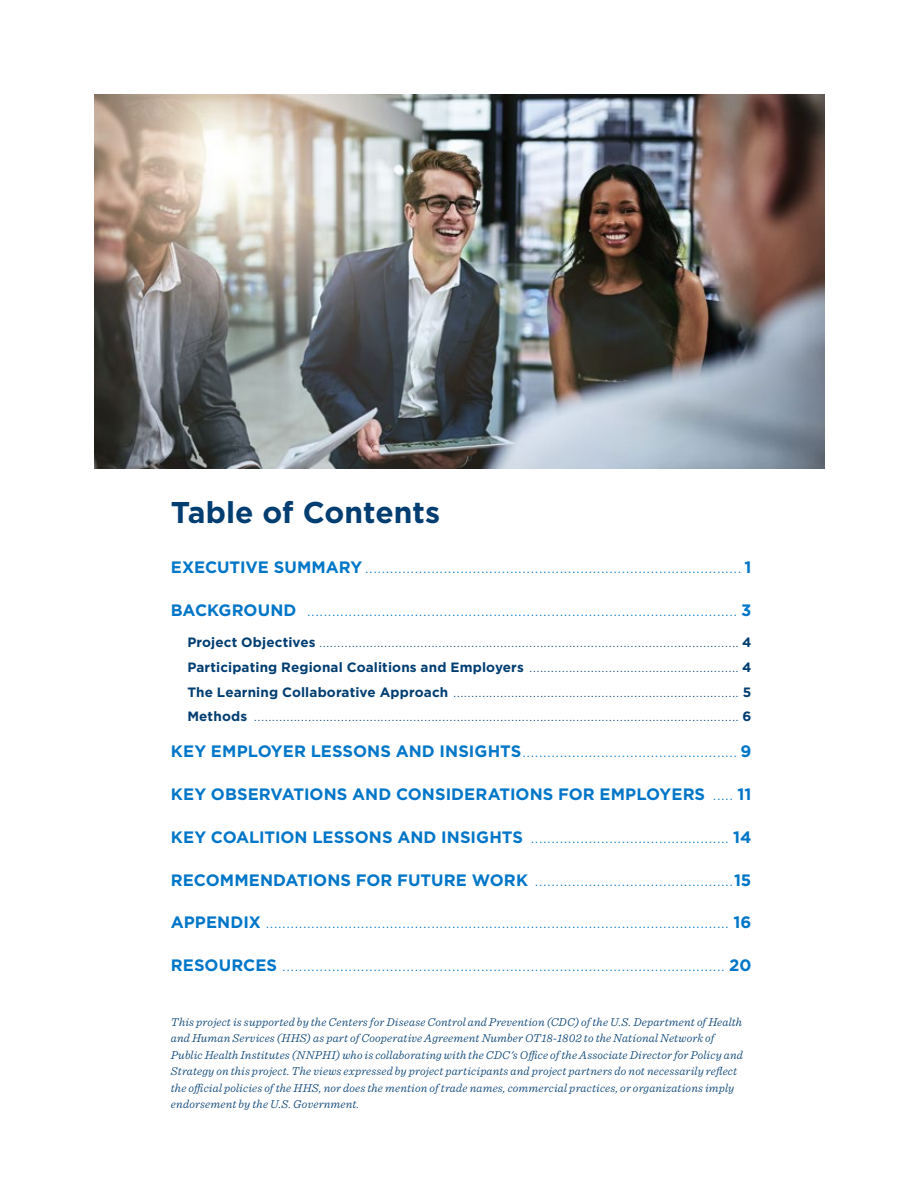
<style>
.page{position:relative;width:918px;height:1188px;background:#fff}
.page>*{position:absolute;margin:0;border:0;box-sizing:border-box;transform-origin:0 0}
.t1{font:700 30px "Gotham";color:#003d71}
.t2{font:700 16.5px "Gotham";letter-spacing:.005em;color:#0076c8}
.t3{font:12px "Gotham";color:#0076c8}
.t4{font:italic 300 12px/16.5px "Sentinel";letter-spacing:.015em;color:#003d71}
.t5{font:10.5px "Gotham";color:#003d71}
.s1{font-weight:700;font-size:16.5px}
.s2{font-weight:700;font-size:13.5px}
.s3{font-weight:400;font-size:12px}
</style>
<div class="page">
<img style="left:94px;top:94px;width:730px;height:375px">
<h1 class="t1" style="left:171px;top:496px;width:271px">Table of Contents</h1>
<p class="t3" style="left:171px;top:562px;width:582px"><span class="s1">EXECUTIVE SUMMARY</span>............................................................................................ <span class="s1">1</span></p>
<p class="t3" style="left:171px;top:605px;width:582px"><span class="s1">BACKGROUND</span> ......................................................................................................... <span class="s1">3</span></p>
<p class="t5" style="left:187px;top:638px;width:566px"><span class="s2">Project Objectives</span> .................................................................................................................... <span class="s2">4</span></p>
<p class="t5" style="left:187px;top:662px;width:566px"><span class="s2">Participating Regional Coalitions and Employers</span> ........................................................... <span class="s2">4</span></p>
<p class="t5" style="left:187px;top:687px;width:566px"><span class="s2">The Learning Collaborative Approach</span> ................................................................................ <span class="s2">5</span></p>
<p class="t5" style="left:187px;top:712px;width:566px"><span class="s2">Methods</span> ....................................................................................................................................... <span class="s2">6</span></p>
<p class="t3" style="left:171px;top:747px;width:582px"><span class="s1">KEY EMPLOYER LESSONS AND INSIGHTS</span>..................................................... <span class="s1">9</span></p>
<h2 class="t2" style="left:171px;top:785px;width:582px">KEY OBSERVATIONS AND CONSIDERATIONS FOR EMPLOYERS <span class="s3">......</span> 11</h2>
<p class="t3" style="left:171px;top:832px;width:582px"><span class="s1">KEY COALITION LESSONS AND INSIGHTS</span> ................................................. <span class="s1">14</span></p>
<p class="t3" style="left:171px;top:875px;width:582px"><span class="s1">RECOMMENDATIONS FOR FUTURE WORK</span> .................................................<span class="s1">15</span></p>
<p class="t3" style="left:171px;top:918px;width:582px"><span class="s1">APPENDIX</span> ................................................................................................................. <span class="s1">16</span></p>
<p class="t3" style="left:171px;top:960px;width:582px"><span class="s1">RESOURCES</span> ............................................................................................................ <span class="s1">20</span></p>
<p class="t4" style="left:171px;top:1013px;width:574px">This project is supported by the Centers for Disease Control and Prevention (CDC) of the U.S. Department of Health and Human Services (HHS) as part of Cooperative Agreement Number OT18-1802 to the National Network of Public Health Institutes (NNPHI) who is collaborating with the CDC's Office of the Associate Director for Policy and Strategy on this project. The views expressed by project participants and project partners do not necessarily reflect the official policies of the HHS, nor does the mention of trade names, commercial practices, or organizations imply endorsement by the U.S. Government.</p>
</div>
